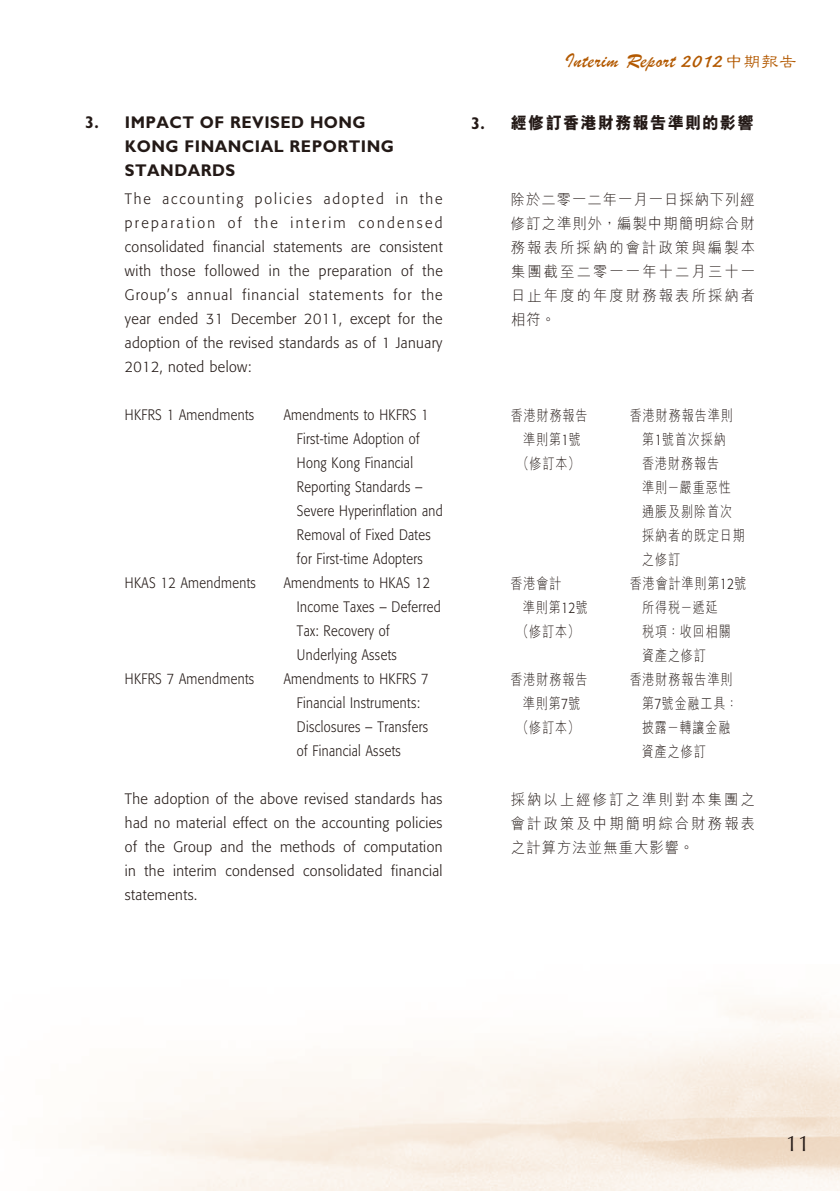
<style>
.page{position:relative;width:840px;height:1191px;background:#fff}
.page>*{position:absolute;margin:0;border:0;box-sizing:border-box;transform-origin:0 0}
.t1{font:22px "Optima LT Std";color:#231916;scale:.95 1}
.t2{font:21px "Brush Script";letter-spacing:.03em;color:#b35900}
.t3{font:700 17px/24px "Gill Sans Std";letter-spacing:.03em;color:#231916;scale:.95 1}
.t4{font:800 17px "M Hei HK";letter-spacing:.08em;color:#231916;scale:.95 1}
.t5{font:300 15px/24px "Formata";letter-spacing:.03em;color:#231916;text-align:justify;scale:.95 1}
.t6{font:300 15px/24px "Formata";letter-spacing:.03em;color:#231916;scale:.85 1}
.t7{font:300 15px/24px "M Hei HK";letter-spacing:.08em;color:#231916;scale:.8 1}
.t8{font:300 15px/24px "M Hei HK";letter-spacing:.08em;color:#231916;text-align:justify;scale:.95 1}
.s1{font-family:"Caflisch Script Pro";font-weight:600;font-size:25px}
.s2{font-family:"CX Li HK";font-weight:500;font-size:18px}
.s3{font-family:"Gill Sans Std";font-weight:700}
.s4{font-family:"Formata"}
</style>
<div class="page">
<p class="t3" style="left:125px;top:110px;width:284px;text-indent:-40px">3. IMPACT OF REVISED HONG<br>KONG FINANCIAL REPORTING<br>STANDARDS</p>
<p class="t5" style="left:125px;top:187px;width:336px">The accounting policies adopted in the preparation of the interim condensed consolidated financial statements are consistent with those followed in the preparation of the Group’s annual financial statements for the year ended 31 December 2011, except for the adoption of the revised standards as of 1 January 2012, noted below:</p>
<p class="t6" style="left:125px;top:403px;width:154px">HKFRS 1 Amendments</p>
<p class="t6" style="left:297px;top:403px;width:173px;text-indent:-13px">Amendments to HKFRS 1<br>First-time Adoption of<br>Hong Kong Financial<br>Reporting Standards –<br>Severe Hyperinflation and<br>Removal of Fixed Dates for First-time Adopters</p>
<p class="t6" style="left:125px;top:571px;width:155px">HKAS 12 Amendments</p>
<p class="t6" style="left:297px;top:571px;width:171px;text-indent:-13px">Amendments to HKAS 12<br>Income Taxes – Deferred<br>Tax: Recovery of<br>Underlying Assets</p>
<p class="t6" style="left:125px;top:667px;width:154px">HKFRS 7 Amendments</p>
<p class="t6" style="left:297px;top:667px;width:156px;text-indent:-13px">Amendments to HKFRS 7<br>Financial Instruments:<br>Disclosures – Transfers of Financial Assets</p>
<p class="t5" style="left:125px;top:787px;width:336px">The adoption of the above revised standards has had no material effect on the accounting policies of the Group and the methods of computation in the interim condensed consolidated financial statements.</p>
<h2 class="t2" style="left:564px;top:48px;width:233px">Interim Report <span class="s1">2012</span> <span class="s2">中期報告</span></h2>
<p class="t4" style="left:471px;top:111px;width:299px"><span class="s3">3.</span> 經修訂香港財務報告準則的影響</p>
<p class="t8" style="left:510px;top:186px;width:259px">除於二零一二年一月一日採納下列經修訂之準則外，編製中期簡明綜合財務報表所採納的會計政策與編製本集團截至二零一一年十二月三十一日止年度的年度財務報表所採納者相符。</p>
<p class="t7" style="left:510px;top:402px;width:97px">香港財務報告</p>
<p class="t7" style="left:629px;top:402px;width:130px">香港財務報告準則</p>
<p class="t7" style="left:523px;top:426px;width:73px">準則第<span class="s4">1</span>號</p>
<p class="t7" style="left:642px;top:426px;width:106px">第<span class="s4">1</span>號首次採納</p>
<p class="t7" style="left:517px;top:450px;width:80px">（修訂本）</p>
<p class="t7" style="left:641px;top:450px;width:130px">香港財務報告<br>準則－嚴重惡性通脹及剔除首次採納者的既定日期之修訂</p>
<p class="t7" style="left:510px;top:570px;width:65px">香港會計</p>
<p class="t7" style="left:629px;top:570px;width:147px">香港會計準則第<span class="s4">12</span>號</p>
<p class="t7" style="left:522px;top:594px;width:83px">準則第<span class="s4">12</span>號</p>
<p class="t7" style="left:641px;top:594px;width:96px">所得稅－遞延</p>
<p class="t7" style="left:516px;top:618px;width:80px">（修訂本）</p>
<p class="t7" style="left:641px;top:618px;width:112px">稅項：收回相關資產之修訂</p>
<p class="t7" style="left:510px;top:666px;width:97px">香港財務報告</p>
<p class="t7" style="left:629px;top:666px;width:130px">香港財務報告準則</p>
<p class="t7" style="left:522px;top:690px;width:73px">準則第<span class="s4">7</span>號</p>
<p class="t7" style="left:641px;top:690px;width:121px">第<span class="s4">7</span>號金融工具：</p>
<p class="t7" style="left:516px;top:714px;width:80px">（修訂本）</p>
<p class="t7" style="left:641px;top:714px;width:112px">披露－轉讓金融資產之修訂</p>
<p class="t8" style="left:510px;top:786px;width:258px">採納以上經修訂之準則對本集團之會計政策及中期簡明綜合財務報表之計算方法並無重大影響。</p>
<h1 class="t1" style="left:785px;top:1130px;width:27px">11</h1>
</div>
